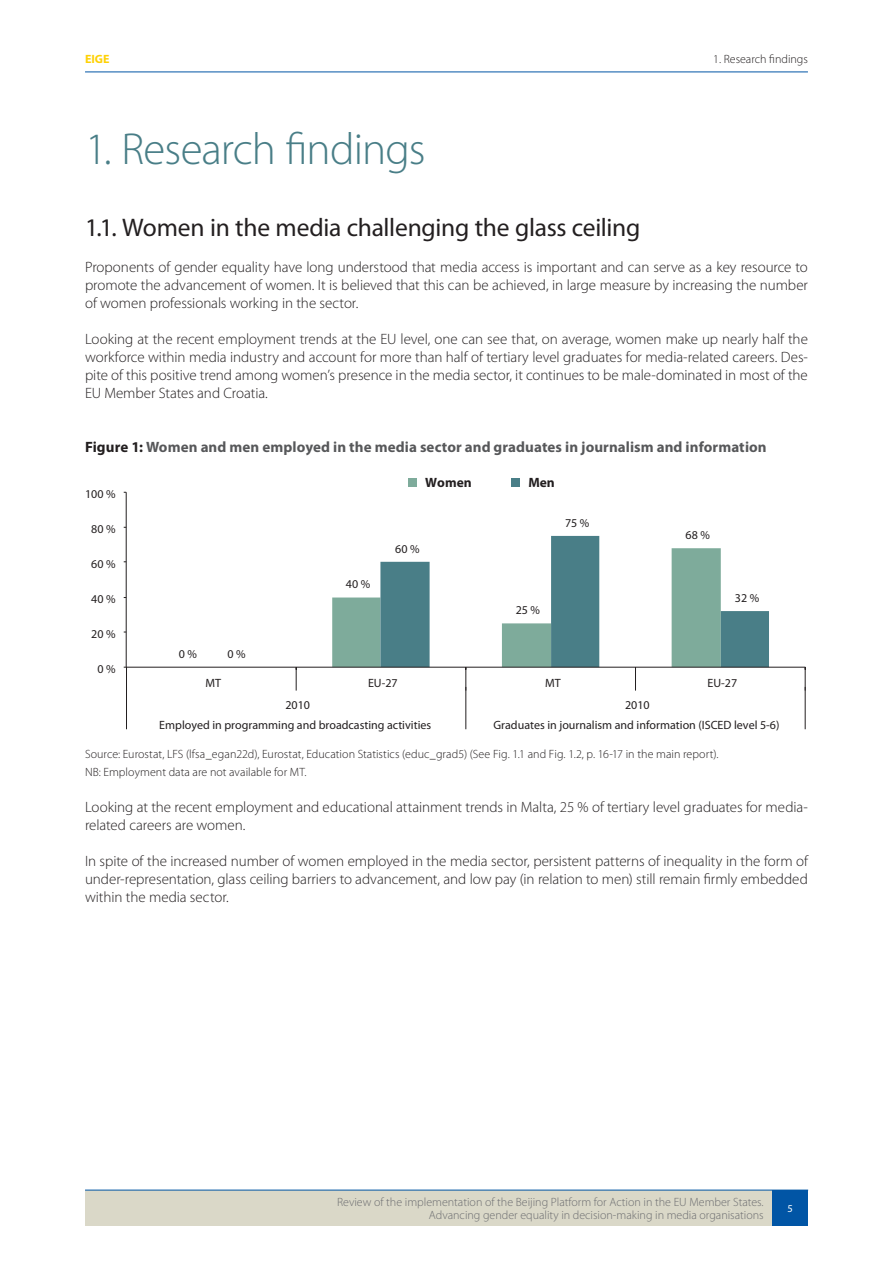
<style>
.page{position:relative;width:893px;height:1263px;background:#fff}
.page>*{position:absolute;margin:0;border:0;box-sizing:border-box;transform-origin:0 0}
.Chap_Title{font:300 45px "Myriad Pro";letter-spacing:-.02em;color:#497e87}
.Title_1_1{font:25.5px "Myriad Pro";letter-spacing:-.01em;color:#231f20}
.Body_text{font:300 15px/18px "Myriad Pro";letter-spacing:-.005em;color:#231f20;text-align:justify}
.Figure_title{font:700 15px "Myriad Pro";letter-spacing:.005em;color:#57585a}
.t1{font:700 13.5px "Myriad Pro";color:#231f20}
.Figure_Table_source{font:300 12px "Myriad Pro";letter-spacing:.005em;color:#231f20}
.t2{font:12px "Myriad Pro";color:#231f20}
.t3{font:300 12px/13.2px "Myriad Pro";color:#6c6d70;text-align:right}
.t4{font:700 12px "Myriad Pro";color:#fed105}
.t5{font:10.5px "Myriad Pro";color:#fff}
.s1{color:#231f20}
</style>
<div class="page">
<div style="left:85px;top:1190px;width:696px;height:36px;background:#dad8c8"></div>
<hr style="left:85px;top:72px;width:723px;height:1px;background:#0155a5">
<hr style="left:85px;top:1190px;width:723px;height:1px;background:#0155a5">
<div style="left:772px;top:1190px;width:36px;height:36px;background:#0155a5"></div>
<div style="left:332px;top:597px;width:48px;height:70px;background:#7eab9b"></div>
<svg style="left:380px;top:536px;width:389px;height:131px"></svg>
<hr style="left:126px;top:492px;width:1px;height:175px;background:#231f20">
<hr style="left:126px;top:667px;width:679px;height:1px;background:#231f20">
<svg style="left:124px;top:667px;width:3px;height:20px"></svg>
<svg style="left:296px;top:668px;width:1px;height:23px"></svg>
<svg style="left:466px;top:667px;width:1px;height:20px"></svg>
<svg style="left:635px;top:668px;width:1px;height:23px"></svg>
<svg style="left:805px;top:667px;width:1px;height:20px"></svg>
<hr style="left:126px;top:687px;width:1px;height:42px;background:#231f20">
<hr style="left:466px;top:687px;width:1px;height:42px;background:#231f20">
<hr style="left:805px;top:687px;width:1px;height:42px;background:#231f20">
<div style="left:409px;top:478px;width:8px;height:9px;background:#7eab9b"></div>
<div style="left:512px;top:478px;width:8px;height:9px;background:#497e87"></div>
<p class="t4" style="left:85px;top:52px;width:26px">EIGE</p>
<p class="Figure_Table_source" style="left:713px;top:53px;width:96px">1. Research findings</p>
<p class="Chap_Title" style="left:85px;top:124px;width:342px">1. Research findings</p>
<p class="Title_1_1" style="left:85px;top:211px;width:557px">1.1. Women in the media challenging the glass ceiling</p>
<p class="Body_text" style="left:85px;top:258px;width:724px">Proponents of gender equality have long understood that media access is important and can serve as a key resource to promote the advancement of women. It is believed that this can be achieved, in large measure by increasing the number of women professionals working in the sector.</p>
<p class="Body_text" style="left:85px;top:330px;width:724px">Looking at the recent employment trends at the EU level, one can see that, on average, women make up nearly half the workforce within media industry and account for more than half of tertiary level graduates for media-related careers. Des&shy;pite of this positive trend among women’s presence in the media sector, it continues to be male-dominated in most of the EU Member States and Croatia.</p>
<p class="Figure_title" style="left:85px;top:438px;width:683px"><span class="s1">Figure 1:</span> Women and men employed in the media sector and graduates in journalism and information</p>
<p class="t2" style="left:85px;top:487px;width:32px">100 %</p>
<p class="t2" style="left:91px;top:522px;width:26px">80 %</p>
<p class="t2" style="left:91px;top:557px;width:26px">60 %</p>
<p class="t2" style="left:91px;top:592px;width:26px">40 %</p>
<p class="t2" style="left:91px;top:627px;width:26px">20 %</p>
<p class="t2" style="left:97px;top:662px;width:20px">0 %</p>
<p class="t2" style="left:179px;top:647px;width:20px">0 %</p>
<p class="t2" style="left:227px;top:647px;width:20px">0 %</p>
<p class="t2" style="left:346px;top:577px;width:26px">40 %</p>
<p class="t1" style="left:425px;top:475px;width:48px">Women</p>
<p class="t1" style="left:528px;top:475px;width:28px">Men</p>
<p class="t2" style="left:395px;top:542px;width:26px">60 %</p>
<p class="t2" style="left:565px;top:516px;width:26px">75 %</p>
<p class="t2" style="left:516px;top:603px;width:26px">25 %</p>
<p class="t2" style="left:685px;top:528px;width:26px">68 %</p>
<p class="t2" style="left:735px;top:591px;width:26px">32 %</p>
<p class="t2" style="left:206px;top:676px;width:17px">MT</p>
<p class="t2" style="left:368px;top:676px;width:31px">EU-27</p>
<p class="t2" style="left:545px;top:676px;width:17px">MT</p>
<p class="t2" style="left:708px;top:676px;width:31px">EU-27</p>
<p class="t2" style="left:285px;top:699px;width:26px">2010</p>
<p class="t2" style="left:625px;top:699px;width:26px">2010</p>
<p class="t2" style="left:159px;top:719px;width:273px">Employed in programming and broadcasting activities</p>
<p class="t2" style="left:493px;top:719px;width:287px">Graduates in journalism and information (ISCED level 5-6)</p>
<p class="Figure_Table_source" style="left:85px;top:747px;width:635px">Source: Eurostat, LFS (lfsa_egan22d), Eurostat, Education Statistics (educ_grad5) (See Fig. 1.1 and Fig. 1.2, p. 16-17 in the main report).</p>
<p class="Figure_Table_source" style="left:85px;top:765px;width:223px">NB: Employment data are not available for MT.</p>
<p class="Body_text" style="left:85px;top:798px;width:724px">Looking at the recent employment and educational attainment trends in Malta, 25 % of tertiary level graduates for media&shy;related careers are women.</p>
<p class="Body_text" style="left:85px;top:852px;width:724px">In spite of the increased number of women employed in the media sector, persistent patterns of inequality in the form of under-representation, glass ceiling barriers to advancement, and low pay (in relation to men) still remain firmly embedded within the media sector.</p>
<p class="t3" style="left:337px;top:1195px;width:428px">Review of the implementation of the Beijing Platform for Action in the EU Member States.<br>Advancing gender equality in decision‑making in media organisations</p>
<p class="t5" style="left:788px;top:1202px;width:7px">5</p>
</div>
